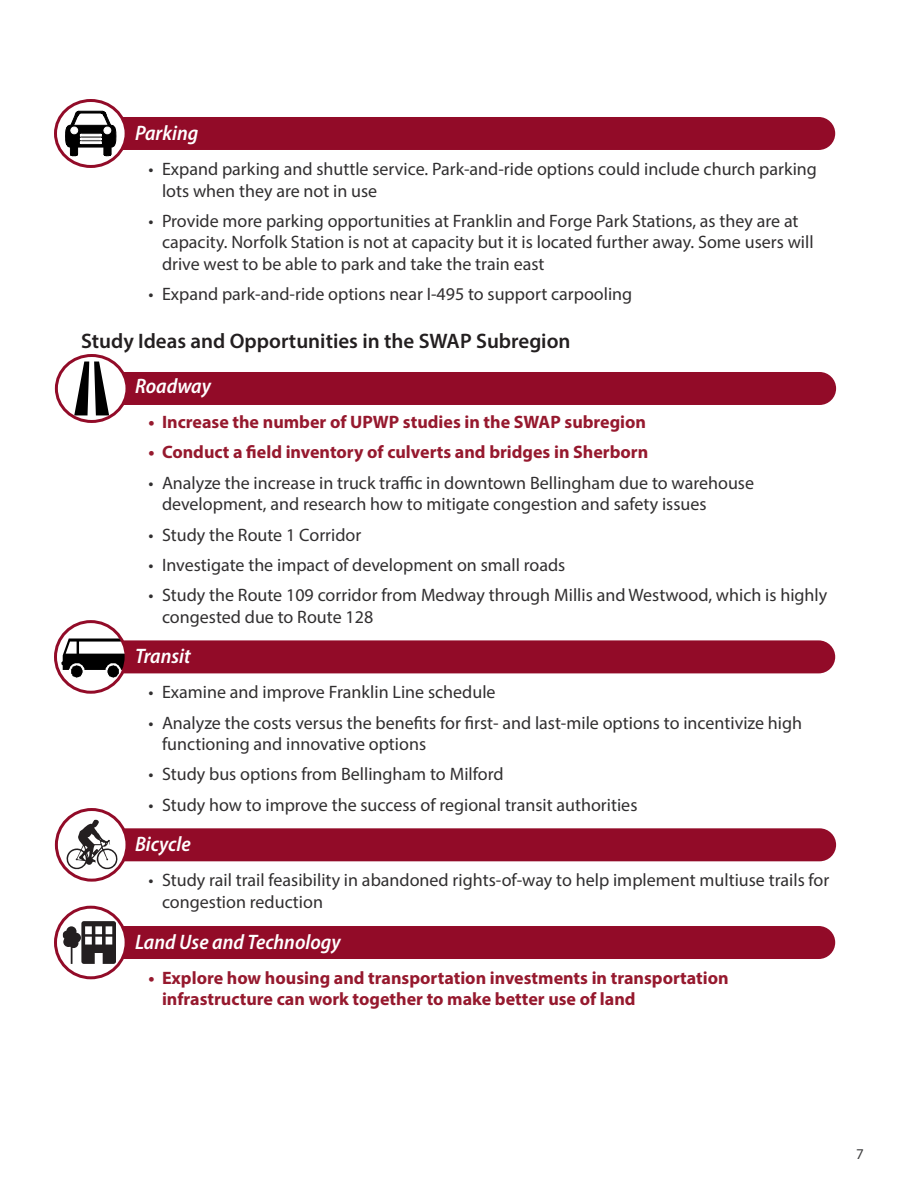
<style>
.page{position:relative;width:918px;height:1188px;background:#fff}
.page>*{position:absolute;margin:0;border:0;box-sizing:border-box;transform-origin:0 0}
.Heading_3{font:italic 600 semi-condensed 21px "Myriad Pro";color:#fff}
.Heading_2{font:600 21px "Myriad Pro";color:#231f20}
.t1{font:18px/21.6px "Myriad Pro";color:#312f30}
.t2{font:700 18px/21.6px "Myriad Pro";color:#96192e}
.t3{font:15px "Myriad Pro";color:#3e3e3f}
</style>
<div class="page">
<div style="left:103px;top:926px;width:732px;height:33px;background:#920b28;border-radius:16px"></div>
<svg style="left:56px;top:907px;width:70px;height:71px"></svg>
<svg style="left:63px;top:921px;width:53px;height:43px"></svg>
<div style="left:54px;top:906px;width:74px;height:73px;border:3px solid #920b28;border-radius:50%"></div>
<div style="left:103px;top:828px;width:733px;height:33px;background:#920b28;border-radius:16px"></div>
<svg style="left:56px;top:810px;width:71px;height:70px"></svg>
<svg style="left:66px;top:819px;width:52px;height:51px"></svg>
<div style="left:55px;top:808px;width:74px;height:74px;border:3px solid #920b28;border-radius:50%"></div>
<div style="left:103px;top:640px;width:732px;height:33px;background:#920b28;border-radius:16px"></div>
<svg style="left:56px;top:622px;width:70px;height:70px"></svg>
<div style="left:54px;top:620px;width:74px;height:74px;border:3px solid #920b28;border-radius:50%"></div>
<div style="left:103px;top:372px;width:733px;height:33px;background:#920b28;border-radius:16px"></div>
<svg style="left:56px;top:356px;width:71px;height:65px"></svg>
<svg style="left:74px;top:362px;width:35px;height:53px"></svg>
<div style="left:55px;top:354px;width:74px;height:69px;border:3px solid #920b28;border-radius:50%"></div>
<div style="left:103px;top:117px;width:732px;height:33px;background:#920b28;border-radius:16px"></div>
<svg style="left:56px;top:100px;width:70px;height:66px"></svg>
<svg style="left:65px;top:111px;width:51px;height:45px"></svg>
<div style="left:54px;top:99px;width:74px;height:69px;border:3px solid #920b28;border-radius:50%"></div>
<p class="Heading_3" style="left:135px;top:120px;width:65px">Parking</p>
<p class="t1" style="left:162px;top:158px;width:657px;text-indent:-14px">• Expand parking and shuttle service. Park-and-ride options could include church parking lots when they are not in use</p>
<p class="t1" style="left:162px;top:210px;width:653px;text-indent:-14px">• Provide more parking opportunities at Franklin and Forge Park Stations, as they are at capacity. Norfolk Station is not at capacity but it is located further away. Some users will drive west to be able to park and take the train east</p>
<p class="t1" style="left:148px;top:283px;width:485px">• Expand park-and-ride options near I-495 to support carpooling</p>
<p class="Heading_2" style="left:81px;top:327px;width:491px">Study Ideas and Opportunities in the SWAP Subregion</p>
<p class="Heading_3" style="left:135px;top:373px;width:77px">Roadway</p>
<p class="t2" style="left:148px;top:411px;width:499px">• Increase the number of UPWP studies in the SWAP subregion</p>
<p class="t2" style="left:148px;top:441px;width:501px">• Conduct a field inventory of culverts and bridges in Sherborn</p>
<p class="t1" style="left:162px;top:472px;width:594px;text-indent:-14px">• Analyze the increase in truck traffic in downtown Bellingham due to warehouse development, and research how to mitigate congestion and safety issues</p>
<p class="t1" style="left:148px;top:523px;width:214px">• Study the Route 1 Corridor</p>
<p class="t1" style="left:148px;top:554px;width:418px">• Investigate the impact of development on small roads</p>
<p class="t1" style="left:162px;top:584px;width:667px;text-indent:-14px">• Study the Route 109 corridor from Medway through Millis and Westwood, which is highly congested due to Route 128</p>
<p class="Heading_3" style="left:135px;top:643px;width:57px">Transit</p>
<p class="t1" style="left:148px;top:681px;width:349px">• Examine and improve Franklin Line schedule</p>
<p class="t1" style="left:162px;top:711px;width:642px;text-indent:-14px">• Analyze the costs versus the benefits for first- and last-mile options to incentivize high functioning and innovative options</p>
<p class="t1" style="left:148px;top:763px;width:357px">• Study bus options from Bellingham to Milford</p>
<p class="t1" style="left:148px;top:794px;width:490px">• Study how to improve the success of regional transit authorities</p>
<p class="Heading_3" style="left:135px;top:831px;width:57px">Bicycle</p>
<p class="t1" style="left:162px;top:869px;width:669px;text-indent:-14px">• Study rail trail feasibility in abandoned rights-of-way to help implement multiuse trails for congestion reduction</p>
<p class="Heading_3" style="left:135px;top:928px;width:207px">Land Use and Technology</p>
<p class="t2" style="left:162px;top:966px;width:568px;text-indent:-14px">• Explore how housing and transportation investments in transportation infrastructure can work together to make better use of land</p>
<p class="t3" style="left:856px;top:1144px;width:9px">7</p>
</div>
